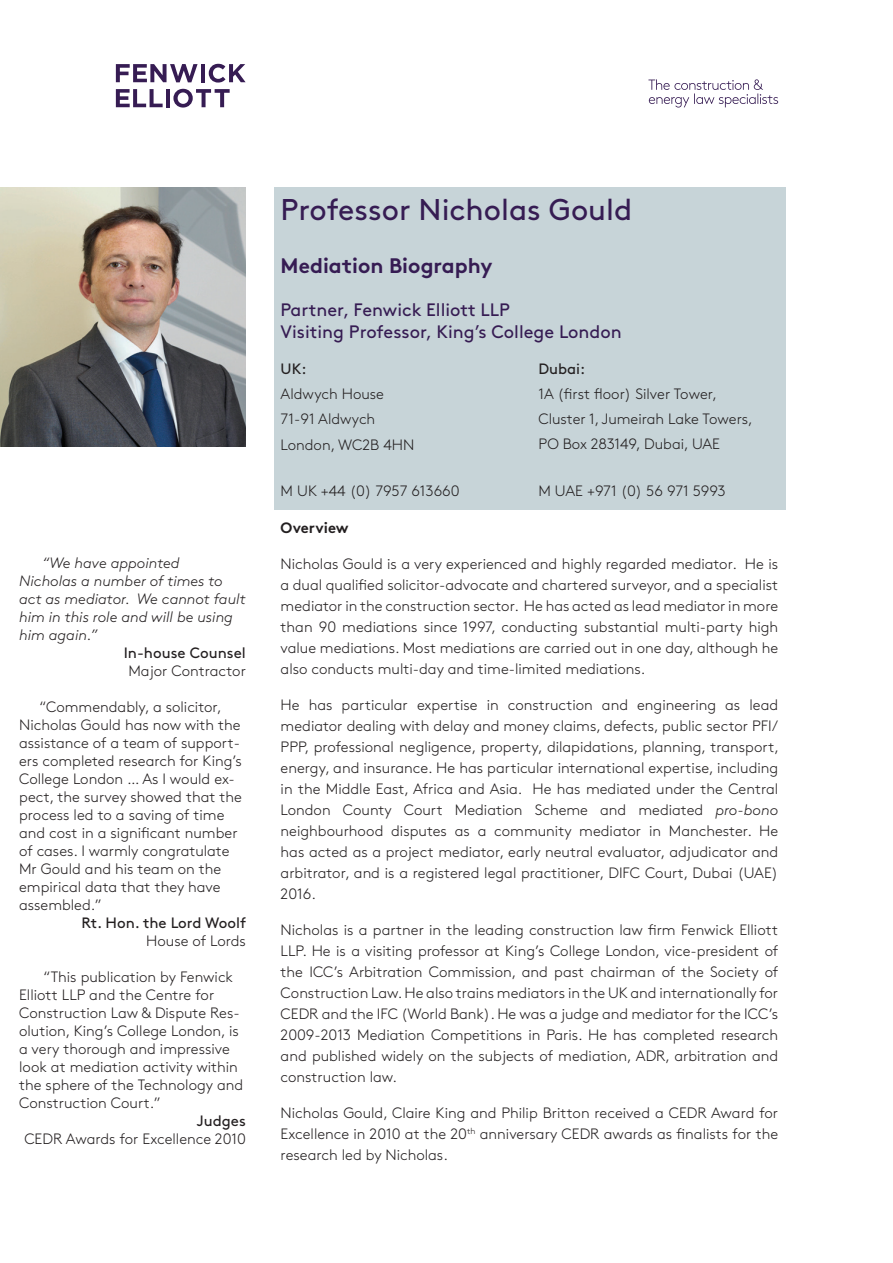
<style>
.page{position:relative;width:893px;height:1263px;background:#fff}
.page>*{position:absolute;margin:0;border:0;box-sizing:border-box;transform-origin:0 0}
.t1{font:30px "Brown";color:#361c53}
.t2{font:700 21px "Brown";color:#361c53}
.t3{font:18px/21.6px "Brown";color:#361c53}
.t4{font:300 15px/21px "Brown";color:#231f20;text-align:justify}
.t5{font:italic 300 15px/18px "Brown";color:#231f20}
.t6{font:15px "Brown";color:#231f20}
.t7{font:700 15px "Brown";color:#231f20}
.s1{font-style:italic}
</style>
<div class="page">
<div style="left:274px;top:187px;width:511px;height:323px;background:#c7d4d8"></div>
<svg style="left:648px;top:79px;width:130px;height:29px"></svg>
<svg style="left:116px;top:64px;width:82px;height:18px"></svg>
<hr style="left:201px;top:64px;width:4px;height:18px;background:#361c53">
<svg style="left:209px;top:64px;width:37px;height:19px"></svg>
<svg style="left:116px;top:89px;width:47px;height:18px"></svg>
<hr style="left:166px;top:89px;width:4px;height:18px;background:#361c53">
<svg style="left:173px;top:89px;width:57px;height:19px"></svg>
<img style="left:0;top:187px;width:246px;height:259px">
<p class="t5" style="left:19px;top:553px;width:228px;text-indent:23px">“We have appointed<br>Nicholas a number of times to act as mediator. We cannot fault him in this role and will be using him again.”</p>
<p class="t6" style="left:124px;top:642px;width:124px">In-house Counsel</p>
<p class="t4" style="left:128px;top:659px;width:119px">Major Contractor</p>
<p class="t4" style="left:19px;top:697px;width:224px;line-height:18px;text-align:left;text-indent:20px">“Commendably, a solicitor,<br>Nicholas Gould has now with the assistance of a team of support&shy;ers completed research for King’s<br>College London … As I would ex&shy;pect, the survey showed that the process led to a saving of time and cost in a significant number of cases. I warmly congratulate<br>Mr Gould and his team on the empirical data that they have assembled.”</p>
<p class="t6" style="left:81px;top:912px;width:166px">Rt. Hon. the Lord Woolf</p>
<p class="t4" style="left:146px;top:929px;width:101px">House of Lords</p>
<p class="t4" style="left:19px;top:967px;width:226px;line-height:18px;text-align:left;text-indent:24px">“This publication by Fenwick<br>Elliott LLP and the Centre for<br>Construction Law &amp; Dispute Res&shy;olution, King’s College London, is a very thorough and impressive look at mediation activity within the sphere of the Technology and<br>Construction Court.”</p>
<p class="t6" style="left:197px;top:1110px;width:51px">Judges</p>
<p class="t4" style="left:24px;top:1127px;width:223px">CEDR Awards for Excellence 2010</p>
<h1 class="t1" style="left:281px;top:187px;width:353px">Professor Nicholas Gould</h1>
<h2 class="t2" style="left:281px;top:249px;width:213px">Mediation Biography</h2>
<p class="t3" style="left:281px;top:298px;width:343px">Partner, Fenwick Elliott LLP<br>Visiting Professor, King’s College London</p>
<p class="t6" style="left:281px;top:357px;width:27px">UK:</p>
<p class="t4" style="left:281px;top:380px;width:135px;line-height:25.2px;text-align:left">Aldwych House<br>71-91 Aldwych<br>London, WC2B 4HN</p>
<p class="t4" style="left:281px;top:479px;width:181px">M UK +44 (0) 7957 613660</p>
<p class="t6" style="left:538px;top:357px;width:48px">Dubai:</p>
<p class="t4" style="left:538px;top:380px;width:216px;line-height:25.2px;text-align:left">1A (first floor) Silver Tower,<br>Cluster 1, Jumeirah Lake Towers,<br>PO Box 283149, Dubai, UAE</p>
<p class="t4" style="left:538px;top:479px;width:189px">M UAE +971 (0) 56 971 5993</p>
<p class="t7" style="left:281px;top:516px;width:70px">Overview</p>
<p class="t4" style="left:281px;top:552px;width:499px">Nicholas Gould is a very experienced and highly regarded mediator. He is a dual qualified solicitor-advocate and chartered surveyor, and a specialist mediator in the construction sector. He has acted as lead mediator in more than 90 mediations since 1997, conducting substantial multi-party high value mediations. Most mediations are carried out in one day, although he also conducts multi-day and time-limited mediations.</p>
<p class="t4" style="left:281px;top:693px;width:500px">He has particular expertise in construction and engineering as lead mediator dealing with delay and money claims, defects, public sector PFI/ PPP, professional negligence, property, dilapidations, planning, transport, energy, and insurance. He has particular international expertise, including in the Middle East, Africa and Asia. He has mediated under the Central London County Court Mediation Scheme and mediated <span class="s1">pro-bono </span>neighbourhood disputes as a community mediator in Manchester. He has acted as a project mediator, early neutral evaluator, adjudicator and arbitrator, and is a registered legal practitioner, DIFC Court, Dubai (UAE)<br>2016.</p>
<p class="t4" style="left:281px;top:918px;width:499px">Nicholas is a partner in the leading construction law firm Fenwick Elliott LLP. He is a visiting professor at King’s College London, vice-president of the ICC’s Arbitration Commission, and past chairman of the Society of Construction Law. He also trains mediators in the UK and internationally for CEDR and the IFC (World Bank). He was a judge and mediator for the ICC’s 2009-2013 Mediation Competitions in Paris. He has completed research and published widely on the subjects of mediation, ADR, arbitration and construction law.</p>
<p class="t4" style="left:281px;top:1101px;width:499px">Nicholas Gould, Claire King and Philip Britton received a CEDR Award for Excellence in 2010 at the 20<sup>th</sup> anniversary CEDR awards as finalists for the research led by Nicholas.</p>
</div>
